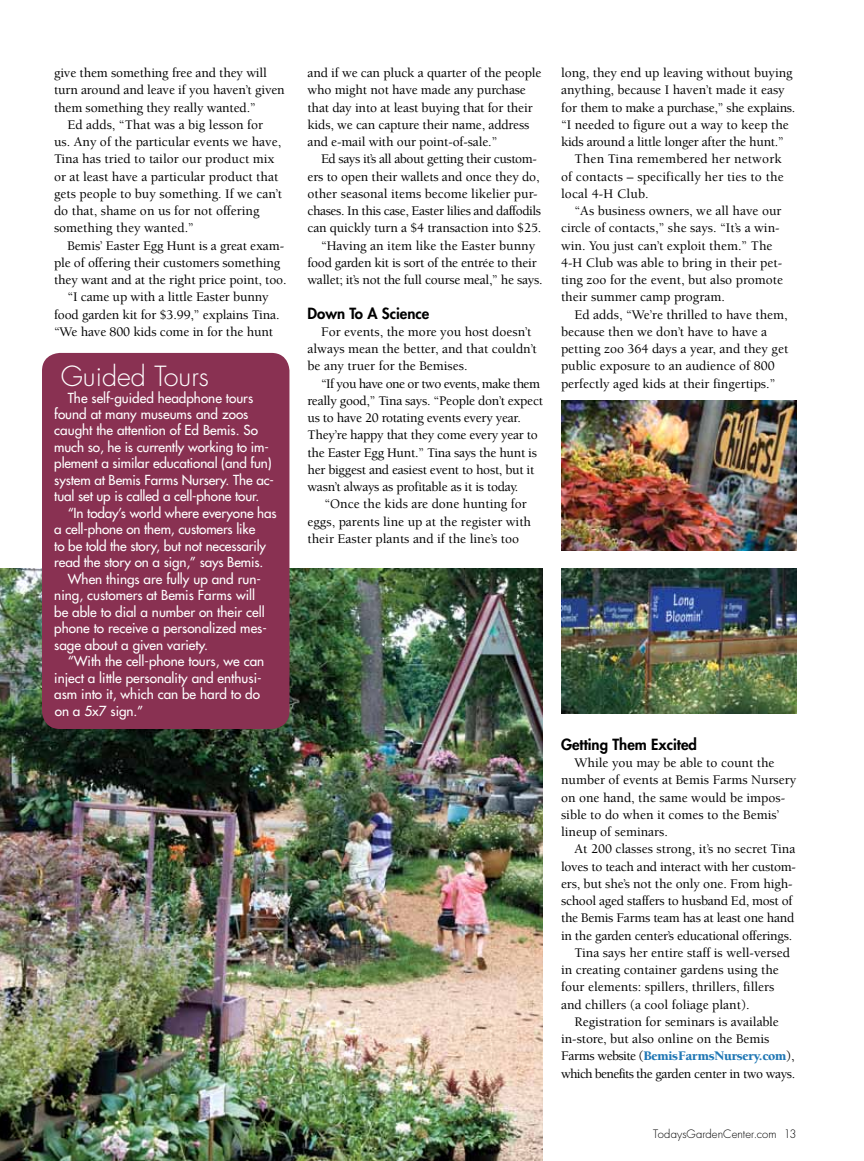
<style>
.page{position:relative;width:864px;height:1161px;background:#fff}
.page>*{position:absolute;margin:0;border:0;box-sizing:border-box;transform-origin:0 0}
.t1{font:300 27px "Futura Std";color:#fff}
.t2{font:800 15px "Futura Std";color:#000}
.t3{font:500 13.5px/17.2px "Berkeley Std";color:#000}
.t4{font:500 13.5px/17.2px "Berkeley Std";letter-spacing:-.02em;color:#000;text-align:center}
.t5{font:500 13.5px/16.5px "Futura Std";color:#fff}
.t6{font:500 13.5px "Berkeley Std";letter-spacing:-.03em;color:#000}
.t7{font:900 13.5px "Berkeley Std";letter-spacing:-.02em;color:#2178b5}
.t8{font:300 11.25px "Futura Std";letter-spacing:.005em;color:#000}
.s1{font-weight:500;color:#000}
</style>
<div class="page">
<img style="left:0;top:568px;width:543px;height:593px">
<div style="left:42px;top:353px;width:247px;height:376px;background:#893152;border-radius:18px"></div>
<img style="left:561px;top:568px;width:235px;height:145px">
<img style="left:561px;top:400px;width:235px;height:151px">
<p class="t3" style="left:54px;top:64px;width:214px">give them something free and they will</p>
<p class="t3" style="left:54px;top:82px;width:232px">turn around and leave if you haven’t given</p>
<p class="t3" style="left:54px;top:99px;width:203px">them something they really wanted.”</p>
<p class="t3" style="left:68px;top:116px;width:197px">Ed adds, “That was a big lesson for</p>
<p class="t3" style="left:54px;top:133px;width:229px">us. Any of the particular events we have,</p>
<p class="t3" style="left:54px;top:151px;width:222px">Tina has tried to tailor our product mix</p>
<p class="t3" style="left:54px;top:168px;width:226px">or at least have a particular product that</p>
<p class="t3" style="left:54px;top:185px;width:230px">gets people to buy something. If we can’t</p>
<p class="t3" style="left:54px;top:202px;width:207px">do that, shame on us for not offering</p>
<p class="t3" style="left:54px;top:220px;width:141px">something they wanted.”</p>
<p class="t3" style="left:68px;top:237px;width:218px">Bemis’ Easter Egg Hunt is a great exam-</p>
<p class="t3" style="left:54px;top:254px;width:228px">ple of offering their customers something</p>
<p class="t3" style="left:54px;top:271px;width:234px">they want and at the right price point, too.</p>
<p class="t3" style="left:68px;top:289px;width:203px">“I came up with a little Easter bunny</p>
<p class="t3" style="left:54px;top:306px;width:227px">food garden kit for $3.99,” explains Tina.</p>
<p class="t3" style="left:54px;top:323px;width:221px">“We have 800 kids come in for the hunt</p>
<h1 class="t1" style="left:61px;top:360px;width:150px">Guided Tours</h1>
<p class="t5" style="left:54px;top:389px;width:221px;text-indent:14px">The self-guided headphone tours found at many museums and zoos caught the attention of Ed Bemis. So much so, he is currently working to im&shy;plement a similar educational (and fun) system at Bemis Farms Nursery. The ac&shy;tual set up is called a cell-phone tour.</p>
<p class="t5" style="left:68px;top:505px;width:210px">“In today’s world where everyone has</p>
<p class="t5" style="left:54px;top:521px;width:203px">a cell-phone on them, customers like</p>
<p class="t5" style="left:54px;top:538px;width:213px">to be told the story, but not necessarily</p>
<p class="t5" style="left:54px;top:554px;width:211px">read the story on a sign,” says Bemis.</p>
<p class="t5" style="left:68px;top:571px;width:195px">When things are fully up and run-</p>
<p class="t5" style="left:54px;top:587px;width:202px">ning, customers at Bemis Farms will</p>
<p class="t5" style="left:54px;top:604px;width:212px">be able to dial a number on their cell</p>
<p class="t5" style="left:54px;top:620px;width:214px">phone to receive a personalized mes-</p>
<p class="t5" style="left:54px;top:637px;width:155px">sage about a given variety.</p>
<p class="t5" style="left:68px;top:653px;width:198px">“With the cell-phone tours, we can</p>
<p class="t5" style="left:54px;top:670px;width:209px">inject a little personality and enthusi-</p>
<p class="t5" style="left:54px;top:686px;width:207px">asm into it, which can be hard to do</p>
<p class="t5" style="left:55px;top:703px;width:90px">on a 5x7 sign.”</p>
<p class="t3" style="left:308px;top:64px;width:235px">and if we can pluck a quarter of the people who might not have made any purchase that day into at least buying that for their kids, we can capture their name, address and e-mail with our point-of-sale.”</p>
<p class="t4" style="left:308px;top:151px;width:237px">Ed says it’s all about getting their custom&shy;ers to open their wallets and once they do, other seasonal items become likelier pur&shy;chases. In this case, Easter lilies and daffodils can quickly turn a $4 transaction into $25. “Having an item like the Easter bunny food garden kit is sort of the entrée to their wallet; it’s not the full course meal,” he says.</p>
<p class="t2" style="left:308px;top:303px;width:123px">Down To A Science</p>
<p class="t3" style="left:308px;top:323px;width:231px;text-indent:14px">For events, the more you host doesn’t always mean the better, and that couldn’t be any truer for the Bemises.</p>
<p class="t4" style="left:308px;top:375px;width:237px;text-align:left;text-indent:14px">“If you have one or two events, make them really good,” Tina says. “People don’t expect us to have 20 rotating events every year.<br>They’re happy that they come every year to the Easter Egg Hunt.” Tina says the hunt is her biggest and easiest event to host, but it wasn’t always as profitable as it is today.</p>
<p class="t3" style="left:308px;top:496px;width:225px;text-indent:17px">“Once the kids are done hunting for eggs, parents line up at the register with their Easter plants and if the line’s too</p>
<p class="t3" style="left:561px;top:64px;width:233px">long, they end up leaving without buying</p>
<p class="t3" style="left:561px;top:82px;width:225px">anything, because I haven’t made it easy</p>
<p class="t4" style="left:561px;top:99px;width:236px">for them to make a purchase,” she explains.</p>
<p class="t3" style="left:561px;top:116px;width:229px">“I needed to figure out a way to keep the</p>
<p class="t4" style="left:561px;top:133px;width:224px">kids around a little longer after the hunt.”</p>
<p class="t3" style="left:575px;top:151px;width:209px">Then Tina remembered her network</p>
<p class="t3" style="left:561px;top:168px;width:224px">of contacts – specifically her ties to the</p>
<p class="t3" style="left:561px;top:185px;width:89px">local 4-H Club.</p>
<p class="t3" style="left:575px;top:202px;width:208px">“As business owners, we all have our</p>
<p class="t3" style="left:561px;top:220px;width:220px">circle of contacts,” she says. “It’s a win-</p>
<p class="t3" style="left:561px;top:237px;width:213px">win. You just can’t exploit them.” The</p>
<p class="t3" style="left:561px;top:254px;width:223px">4-H Club was able to bring in their pet-</p>
<p class="t3" style="left:561px;top:271px;width:223px">ting zoo for the event, but also promote</p>
<p class="t3" style="left:561px;top:289px;width:165px">their summer camp program.</p>
<p class="t3" style="left:575px;top:306px;width:215px">Ed adds, “We’re thrilled to have them,</p>
<p class="t3" style="left:561px;top:323px;width:208px">because then we don’t have to have a</p>
<p class="t3" style="left:561px;top:340px;width:229px">petting zoo 364 days a year, and they get</p>
<p class="t3" style="left:561px;top:358px;width:215px">public exposure to an audience of 800</p>
<p class="t3" style="left:561px;top:375px;width:216px">perfectly aged kids at their fingertips.”</p>
<p class="t2" style="left:561px;top:735px;width:137px">Getting Them Excited</p>
<p class="t3" style="left:561px;top:754px;width:237px;text-indent:14px">While you may be able to count the number of events at Bemis Farms Nursery on one hand, the same would be impos&shy;sible to do when it comes to the Bemis’ lineup of seminars.</p>
<p class="t3" style="left:575px;top:841px;width:222px">At 200 classes strong, it’s no secret Tina</p>
<p class="t4" style="left:561px;top:858px;width:237px">loves to teach and interact with her custom-</p>
<p class="t3" style="left:561px;top:875px;width:233px">ers, but she’s not the only one. From high-</p>
<p class="t4" style="left:561px;top:892px;width:233px">school aged staffers to husband Ed, most of</p>
<p class="t4" style="left:561px;top:910px;width:235px">the Bemis Farms team has at least one hand</p>
<p class="t4" style="left:561px;top:927px;width:233px">in the garden center’s educational offerings.</p>
<p class="t3" style="left:575px;top:944px;width:217px">Tina says her entire staff is well-versed</p>
<p class="t3" style="left:561px;top:961px;width:219px">in creating container gardens using the</p>
<p class="t3" style="left:561px;top:979px;width:215px">four elements: spillers, thrillers, fillers</p>
<p class="t3" style="left:561px;top:996px;width:190px">and chillers (a cool foliage plant).</p>
<p class="t3" style="left:575px;top:1013px;width:206px">Registration for seminars is available</p>
<p class="t3" style="left:561px;top:1030px;width:210px">in-store, but also online on the Bemis</p>
<p class="t7" style="left:561px;top:1049px;width:235px"><span class="s1">Farms website (</span>BemisFarmsNursery.com<span class="s1">),</span></p>
<p class="t6" style="left:561px;top:1066px;width:236px">which benefits the garden center in two ways.</p>
<p class="t8" style="left:653px;top:1127px;width:145px">TodaysGardenCenter.com 13</p>
</div>
